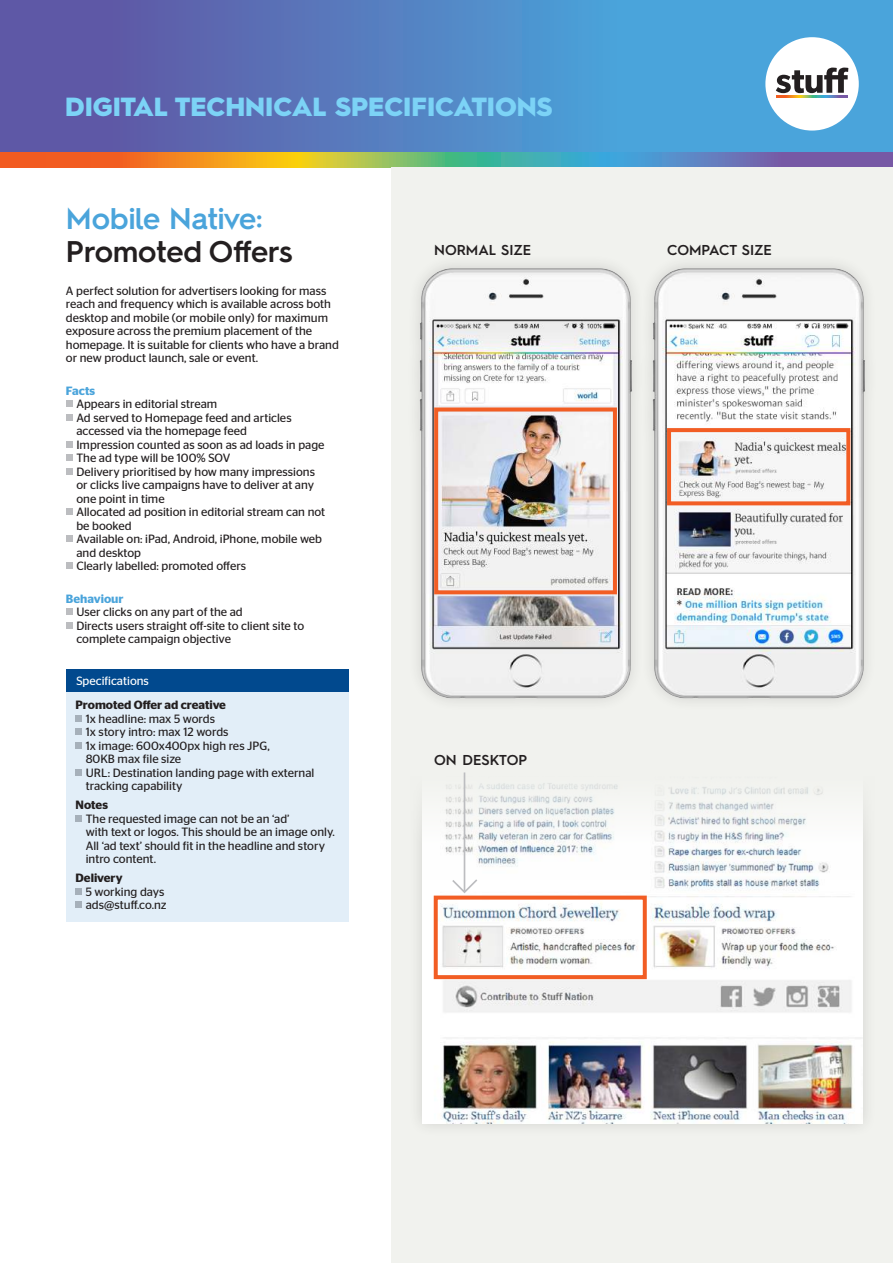
<style>
.page{position:relative;width:893px;height:1263px;background:#fff}
.page>*{position:absolute;margin:0;border:0;box-sizing:border-box;transform-origin:0 0}
.t1{font:600 30px "Hurme Geometric Sans 2";color:#231f20}
.t2{font:600 30px "Hurme Geometric Sans 2";letter-spacing:-.005em;color:#4aa4db}
.t3{font:900 26.25px "Hurme Geometric Sans 2";color:#7cd3f6}
.t4{font:600 14.4px "Hurme Geometric Sans 2";color:#231f20}
.t5{font:12px/13.5px "Stag Sans";color:#231f20}
.t6{font:600 12px "Stag Sans";color:#231f20}
.t7{font:12px "Stag Sans";color:#fff}
.t8{font:600 12px "Stag Sans";color:#4aa4db}
</style>
<div class="page">
<svg style="left:0;top:0;width:893px;height:153px;background:#5482c2"></svg>
<svg style="left:0;top:153px;width:893px;height:15px;background:#9e9474"></svg>
<div style="left:765px;top:37px;width:94px;height:94px;background:#fff;border-radius:50%"></div>
<svg style="left:776px;top:68px;width:72px;height:25px"></svg>
<svg style="left:776px;top:96px;width:72px;height:1px"></svg>
<div style="left:392px;top:168px;width:501px;height:1095px;background:#f1f2ee"></div>
<div style="left:66px;top:692px;width:283px;height:230px;background:#e2eef8"></div>
<div style="left:66px;top:670px;width:283px;height:22px;background:#01498e"></div>
<div style="left:76px;top:715px;width:6px;height:7px;background:#a6b0ba"></div>
<div style="left:76px;top:728px;width:6px;height:7px;background:#a6b0ba"></div>
<div style="left:76px;top:742px;width:6px;height:7px;background:#a6b0ba"></div>
<div style="left:76px;top:769px;width:6px;height:7px;background:#a6b0ba"></div>
<div style="left:76px;top:815px;width:6px;height:7px;background:#a6b0ba"></div>
<div style="left:76px;top:888px;width:6px;height:7px;background:#a6b0ba"></div>
<svg style="left:76px;top:902px;width:6px;height:6px"></svg>
<div style="left:66px;top:401px;width:7px;height:6px;background:#bcbdc0"></div>
<div style="left:66px;top:414px;width:7px;height:7px;background:#bcbdc0"></div>
<div style="left:66px;top:441px;width:7px;height:7px;background:#bcbdc0"></div>
<div style="left:66px;top:455px;width:7px;height:6px;background:#bcbdc0"></div>
<div style="left:66px;top:468px;width:7px;height:7px;background:#bcbdc0"></div>
<div style="left:66px;top:509px;width:7px;height:6px;background:#bcbdc0"></div>
<div style="left:66px;top:536px;width:7px;height:6px;background:#bcbdc0"></div>
<div style="left:66px;top:563px;width:7px;height:6px;background:#bcbdc0"></div>
<div style="left:66px;top:609px;width:7px;height:6px;background:#bcbdc0"></div>
<div style="left:66px;top:622px;width:7px;height:7px;background:#bcbdc0"></div>
<img style="left:417px;top:265px;width:218px;height:436px">
<div style="left:434px;top:407px;width:183px;height:187px;border:4px solid #f25d24"></div>
<img style="left:650px;top:265px;width:218px;height:436px">
<div style="left:667px;top:428px;width:183px;height:77px;border:4px solid #f25d24"></div>
<div style="left:408px;top:727px;width:468px;height:411px;background:#231f20;opacity:.16"></div>
<img style="left:422px;top:880px;width:440px;height:244px">
<svg style="left:421px;top:783px;width:442px;height:97px"></svg>
<div style="left:434px;top:895px;width:213px;height:84px;border:4px solid #f25d24"></div>
<svg style="left:452px;top:772px;width:25px;height:121px"></svg>
<h2 class="t3" style="left:65px;top:89px;width:489px">DIGITAL TECHNICAL SPECIFICATIONS</h2>
<h1 class="t2" style="left:66px;top:197px;width:198px">Mobile Native:</h1>
<h1 class="t1" style="left:66px;top:230px;width:228px">Promoted Offers</h1>
<p class="t5" style="left:66px;top:284px;width:275px">A perfect solution for advertisers looking for mass reach and frequency which is available across both desktop and mobile (or mobile only) for maximum exposure across the premium placement of the homepage. It is suitable for clients who have a brand or new product launch, sale or event.</p>
<p class="t8" style="left:66px;top:383px;width:31px">Facts</p>
<p class="t5" style="left:76px;top:397px;width:250px">Appears in editorial stream<br>Ad served to Homepage feed and articles accessed via the homepage feed<br>Impression counted as soon as ad loads in page The ad type will be 100% SOV<br>Delivery prioritised by how many impressions or clicks live campaigns have to deliver at any one point in time<br>Allocated ad position in editorial stream can not be booked<br>Available on: iPad, Android, iPhone, mobile web and desktop<br>Clearly labelled: promoted offers</p>
<p class="t8" style="left:66px;top:591px;width:59px">Behaviour</p>
<p class="t5" style="left:76px;top:605px;width:229px">User clicks on any part of the ad<br>Directs users straight off-site to client site to complete campaign objective</p>
<p class="t7" style="left:76px;top:674px;width:74px">Specifications</p>
<p class="t6" style="left:76px;top:698px;width:152px">Promoted Offer ad creative</p>
<p class="t5" style="left:86px;top:712px;width:230px">1x headline: max 5 words<br>1x story intro: max 12 words<br>1x image: 600x400px high res JPG,<br>80KB max file size<br>URL: Destination landing page with external tracking capability</p>
<p class="t6" style="left:76px;top:798px;width:34px">Notes</p>
<p class="t5" style="left:86px;top:812px;width:251px">The requested image can not be an ‘ad’<br>with text or logos. This should be an image only.<br>All ‘ad text’ should fit in the headline and story intro content.</p>
<p class="t6" style="left:76px;top:871px;width:49px">Delivery</p>
<p class="t5" style="left:86px;top:885px;width:82px">5 working days ads@stuff.co.nz</p>
<p class="t4" style="left:434px;top:240px;width:99px">NORMAL SIZE</p>
<p class="t4" style="left:667px;top:240px;width:106px">COMPACT SIZE</p>
<p class="t4" style="left:434px;top:750px;width:94px">ON DESKTOP</p>
</div>
